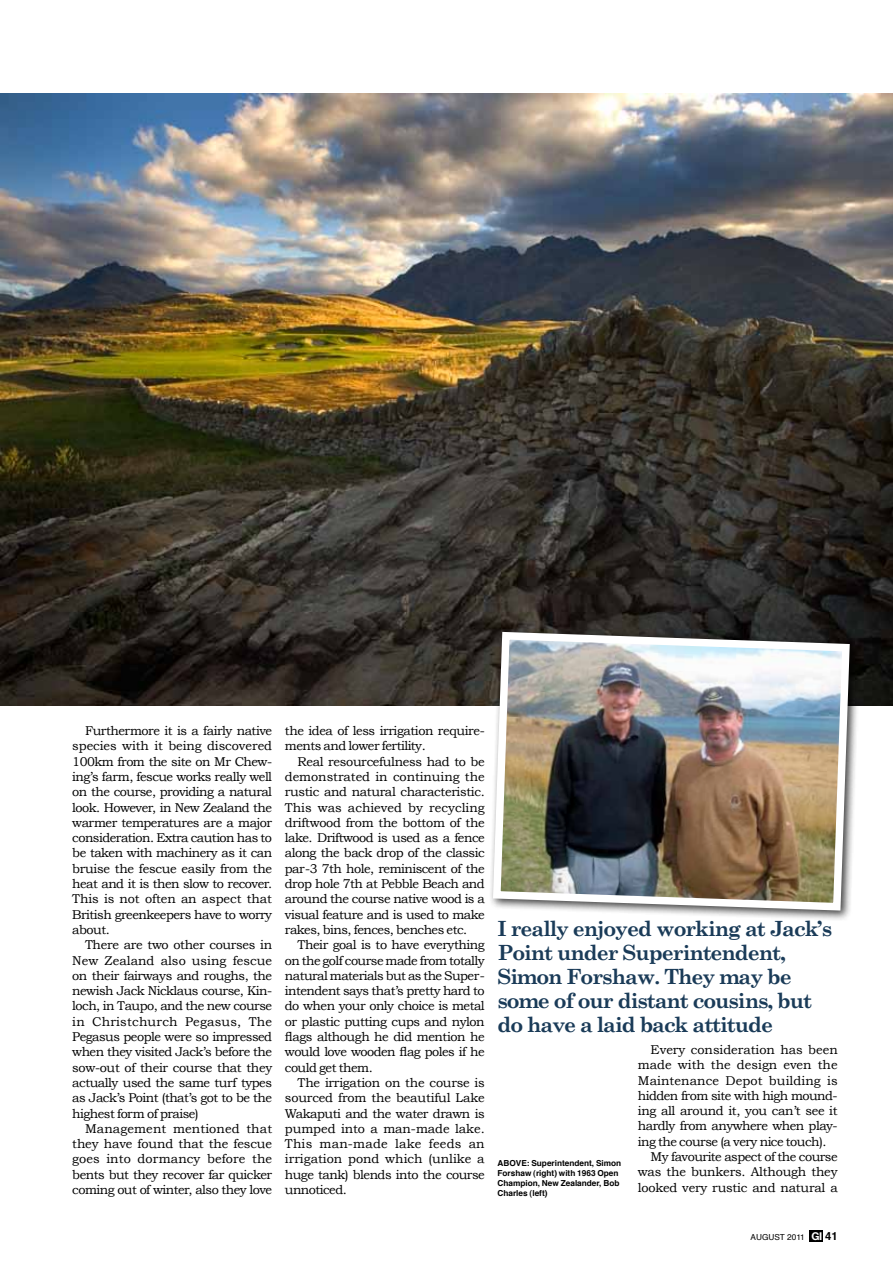
<style>
.page{position:relative;width:893px;height:1263px;background:#fff}
.page>*{position:absolute;margin:0;border:0;box-sizing:border-box;transform-origin:0 0}
.t1{font:700 21px/24px "Century Schoolbook";letter-spacing:-.05em;color:#1a3b58}
.t2{font:12.75px/15.3px "Bookman Old Style";letter-spacing:-.04em;color:#000;text-align:justify}
.t3{font:12.75px "Bookman Old Style";letter-spacing:-.015em;color:#000}
.t4{font:12.75px "Bookman Old Style";letter-spacing:.005em;color:#000}
.t5{font:12.75px "Bookman Old Style";letter-spacing:-.005em;color:#000}
.t6{font:12.75px "Bookman Old Style";color:#000}
.t7{font:700 8.25px/9.8px "Helvetica";color:#000}
.t8{font:8.25px "Helvetica";color:#000}
.s1{font-family:"Helvetica Neue";font-weight:700;font-size:10.8px;color:#fff}
.s2{font-weight:700;font-size:11.25px}
</style>
<div class="page">
<div style="left:809px;top:1230px;width:14px;height:11px;background:#000"></div>
<img style="left:0;top:94px;width:893px;height:612px">
<div style="left:488px;top:627px;width:373px;height:294px;background:#000;opacity:.75"></div>
<img style="left:489px;top:628px;width:365px;height:286px">
<p class="t2" style="left:72px;top:723px;width:201px;text-indent:13px">Furthermore it is a fairly native species with it being discovered 100km from the site on Mr Chew&shy;ing’s farm, fescue works really well on the course, providing a natural look. However, in New Zealand the warmer temperatures are a major consideration. Extra caution has to be taken with machinery as it can bruise the fescue easily from the heat and it is then slow to recover.<br>This is not often an aspect that British greenkeepers have to worry about.</p>
<p class="t2" style="left:72px;top:937px;width:201px;text-indent:13px">There are two other courses in New Zealand also using fescue on their fairways and roughs, the newish Jack Nicklaus course, Kin&shy;loch, in Taupo, and the new course in Christchurch Pegasus, The Pegasus people were so impressed when they visited Jack’s before the sow-out of their course that they actually used the same turf types as Jack’s Point (that’s got to be the highest form of praise)</p>
<p class="t2" style="left:72px;top:1121px;width:201px;text-indent:13px">Management mentioned that they have found that the fescue goes into dormancy before the bents but they recover far quicker coming out of winter, also they love</p>
<p class="t2" style="left:285px;top:723px;width:201px">the idea of less irrigation require&shy;ments and lower fertility.</p>
<p class="t2" style="left:285px;top:754px;width:201px;text-indent:13px">Real resourcefulness had to be demonstrated in continuing the rustic and natural characteristic.<br>This was achieved by recycling driftwood from the bottom of the lake. Driftwood is used as a fence along the back drop of the classic par-3 7th hole, reminiscent of the drop hole 7th at Pebble Beach and around the course native wood is a visual feature and is used to make rakes, bins, fences, benches etc.</p>
<p class="t2" style="left:285px;top:937px;width:201px;text-indent:13px">Their goal is to have everything on the golf course made from totally natural materials but as the Super&shy;intendent says that’s pretty hard to do when your only choice is metal or plastic putting cups and nylon flags although he did mention he would love wooden flag poles if he could get them.</p>
<p class="t2" style="left:285px;top:1075px;width:201px;text-indent:13px">The irrigation on the course is sourced from the beautiful Lake Wakaputi and the water drawn is pumped into a man-made lake.<br>This man-made lake feeds an irrigation pond which (unlike a huge tank) blends into the course unnoticed.</p>
<h1 class="t1" style="left:497px;top:916px;width:336px">I really enjoyed working at Jack’s<br>Point under Superintendent,<br>Simon Forshaw. They may be some of our distant cousins, but do have a laid back attitude</h1>
<p class="t5" style="left:651px;top:1042px;width:189px">Every consideration has been</p>
<p class="t6" style="left:638px;top:1057px;width:201px">made with the design even the</p>
<p class="t4" style="left:638px;top:1073px;width:201px">Maintenance Depot building is</p>
<p class="t2" style="left:638px;top:1088px;width:201px">hidden from site with high mound-</p>
<p class="t2" style="left:638px;top:1103px;width:201px">ing all around it, you can’t see it</p>
<p class="t2" style="left:638px;top:1118px;width:201px">hardly from anywhere when play-</p>
<p class="t2" style="left:638px;top:1134px;width:190px">ing the course (a very nice touch).</p>
<p class="t2" style="left:651px;top:1149px;width:189px">My favourite aspect of the course</p>
<p class="t3" style="left:638px;top:1165px;width:201px">was the bunkers. Although they</p>
<p class="t3" style="left:638px;top:1180px;width:201px">looked very rustic and natural a</p>
<p class="t7" style="left:497px;top:1158px;width:125px">ABOVE: Superintendent, Simon<br>Forshaw (right) with 1963 Open<br>Champion, New Zealander, Bob<br>Charles (left)</p>
<p class="t8" style="left:751px;top:1231px;width:89px">AUGUST 2011 <span class="s1">GI</span> <span class="s2">41</span></p>
</div>
